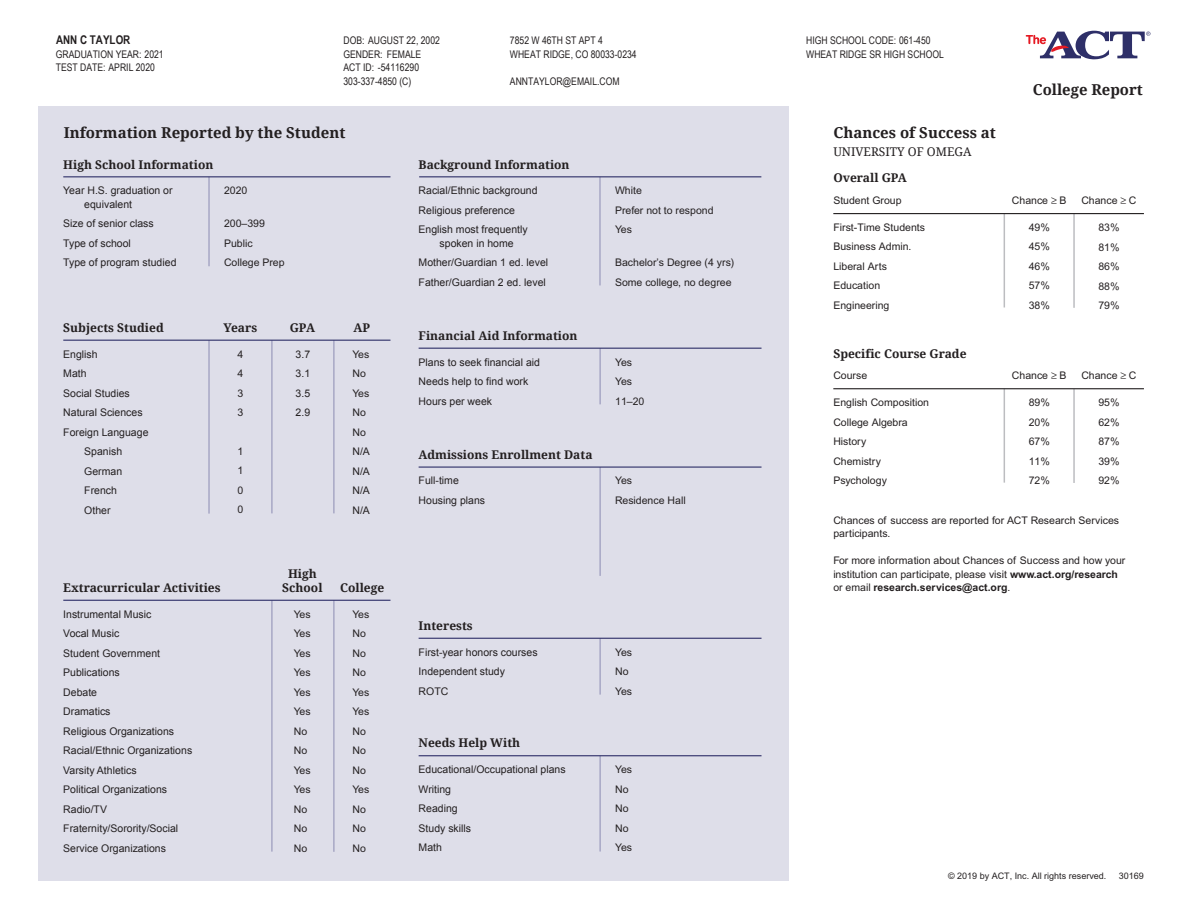
<style>
.page{position:relative;width:1188px;height:918px;background:#fff}
.page>*{position:absolute;margin:0;border:0;box-sizing:border-box;transform-origin:0 0}
.t1{font:700 15px "Droid Serif";color:#231f20}
.t2{font:700 12px "Droid Serif";color:#231f20}
.t3{font:12px "Droid Serif";color:#231f20}
.t4{font:700 12px "Arial Narrow";color:#231f20}
.t5{font:10.5px/19.5px "Arial";color:#231f20}
.t6{font:10.5px/19.5px "Arial MT Std";color:#231f20}
.t7{font:10.5px/13.5px "Arial Narrow";color:#231f20}
.t8{font:9px "Arial MT Std";color:#231f20}
.s1{font-weight:700}
</style>
<div class="page">
<div style="left:38px;top:106px;width:750px;height:775px;background:#dedee9"></div>
<hr style="left:1004px;top:214px;width:1px;height:93px;background:#bcbdc0">
<hr style="left:1073px;top:214px;width:2px;height:94px;background:#bcbdc0">
<hr style="left:833px;top:213px;width:311px;height:1px;background:#231f20">
<hr style="left:1004px;top:389px;width:1px;height:94px;background:#bcbdc0">
<hr style="left:1073px;top:389px;width:2px;height:94px;background:#bcbdc0">
<hr style="left:833px;top:388px;width:311px;height:1px;background:#231f20">
<hr style="left:599px;top:177px;width:2px;height:108px;background:#a7a7c5">
<hr style="left:419px;top:176px;width:342px;height:1px;background:#2e2f68">
<hr style="left:599px;top:348px;width:2px;height:56px;background:#a7a7c5">
<hr style="left:419px;top:348px;width:343px;height:1px;background:#2e2f68">
<hr style="left:599px;top:467px;width:2px;height:109px;background:#a7a7c5">
<hr style="left:419px;top:467px;width:343px;height:1px;background:#2e2f68">
<hr style="left:599px;top:638px;width:2px;height:57px;background:#a7a7c5">
<hr style="left:419px;top:638px;width:343px;height:1px;background:#2e2f68">
<hr style="left:599px;top:756px;width:2px;height:96px;background:#a7a7c5">
<hr style="left:419px;top:755px;width:343px;height:1px;background:#2e2f68">
<hr style="left:271px;top:600px;width:2px;height:252px;background:#a7a7c5">
<hr style="left:333px;top:600px;width:2px;height:252px;background:#a7a7c5">
<hr style="left:63px;top:600px;width:327px;height:1px;background:#2e2f68">
<hr style="left:333px;top:340px;width:2px;height:173px;background:#a7a7c5">
<hr style="left:208px;top:340px;width:2px;height:174px;background:#a7a7c5">
<hr style="left:271px;top:340px;width:2px;height:173px;background:#a7a7c5">
<hr style="left:63px;top:340px;width:327px;height:1px;background:#2e2f68">
<hr style="left:208px;top:177px;width:2px;height:89px;background:#a7a7c5">
<hr style="left:63px;top:176px;width:327px;height:1px;background:#2e2f68">
<svg style="left:1026px;top:31px;width:124px;height:28px"></svg>
<p class="t4" style="left:56px;top:31px;width:76px">ANN C TAYLOR</p>
<p class="t7" style="left:510px;top:33px;width:128px">7852 W 46TH ST APT 4<br>WHEAT RIDGE, CO 80033-0234</p>
<p class="t7" style="left:510px;top:74px;width:111px">ANNTAYLOR@EMAIL.COM</p>
<p class="t7" style="left:343px;top:33px;width:98px">DOB: AUGUST 22, 2002<br>GENDER: FEMALE<br>ACT ID: -54116290</p>
<p class="t7" style="left:56px;top:47px;width:109px">GRADUATION YEAR: 2021<br>TEST DATE: APRIL 2020</p>
<p class="t7" style="left:343px;top:74px;width:69px">303-337-4850 (C)</p>
<p class="t7" style="left:806px;top:33px;width:126px">HIGH SCHOOL CODE: 061-450</p>
<p class="t7" style="left:806px;top:47px;width:139px">WHEAT RIDGE SR HIGH SCHOOL</p>
<h1 class="t1" style="left:1033px;top:79px;width:112px">College Report</h1>
<h1 class="t1" style="left:64px;top:122px;width:283px">Information Reported by the Student</h1>
<h1 class="t1" style="left:833px;top:122px;width:164px">Chances of Success at</h1>
<p class="t2" style="left:419px;top:156px;width:153px">Background Information</p>
<p class="t5" style="left:419px;top:181px;width:121px">Racial/Ethnic background<br>Religious preference<br>English most frequently</p>
<p class="t5" style="left:419px;top:233px;width:131px;text-indent:21px">spoken in home<br>Mother/Guardian 1 ed. level<br>Father/Guardian 2 ed. level</p>
<p class="t3" style="left:833px;top:143px;width:140px">UNIVERSITY OF OMEGA</p>
<p class="t2" style="left:63px;top:156px;width:152px">High School Information</p>
<p class="t2" style="left:833px;top:170px;width:75px">Overall GPA</p>
<p class="t5" style="left:84px;top:184px;width:90px;line-height:13.5px;text-indent:-21px">Year H.S. graduation or equivalent</p>
<p class="t5" style="left:63px;top:214px;width:115px">Size of senior class<br>Type of school<br>Type of program studied</p>
<p class="t6" style="left:224px;top:181px;width:25px">2020</p>
<p class="t6" style="left:224px;top:214px;width:62px">200–399<br>Public<br>College Prep</p>
<p class="t6" style="left:833px;top:218px;width:93px">First-Time Students<br>Business Admin.<br>Liberal Arts<br>Education<br>Engineering</p>
<p class="t6" style="left:615px;top:181px;width:100px">White<br>Prefer not to respond<br>Yes</p>
<p class="t6" style="left:615px;top:253px;width:121px">Bachelor’s Degree (4 yrs)<br>Some college, no degree</p>
<p class="t6" style="left:833px;top:191px;width:70px">Student Group</p>
<p class="t6" style="left:1012px;top:191px;width:56px">Chance ≥ B</p>
<p class="t6" style="left:1081px;top:191px;width:57px">Chance ≥ C</p>
<p class="t6" style="left:1029px;top:218px;width:23px;text-align:justify">49% 45% 46% 57% 38%</p>
<p class="t6" style="left:1098px;top:218px;width:23px;text-align:justify">83% 81% 86% 88% 79%</p>
<p class="t2" style="left:63px;top:319px;width:102px">Subjects Studied</p>
<p class="t2" style="left:224px;top:319px;width:35px">Years</p>
<p class="t2" style="left:290px;top:319px;width:27px">GPA</p>
<p class="t2" style="left:354px;top:319px;width:18px">AP</p>
<p class="t5" style="left:63px;top:344px;width:36px">English</p>
<p class="t5" style="left:63px;top:364px;width:25px">Math</p>
<p class="t5" style="left:63px;top:383px;width:68px">Social Studies</p>
<p class="t5" style="left:63px;top:403px;width:81px">Natural Sciences</p>
<p class="t5" style="left:63px;top:422px;width:87px">Foreign Language</p>
<p class="t5" style="left:84px;top:442px;width:39px">Spanish</p>
<p class="t5" style="left:84px;top:461px;width:39px">German</p>
<p class="t5" style="left:84px;top:481px;width:34px">French</p>
<p class="t5" style="left:84px;top:500px;width:28px">Other</p>
<p class="t5" style="left:296px;top:344px;width:16px;text-align:justify">3.7<br>3.1<br>3.5<br>2.9</p>
<p class="t6" style="left:352px;top:345px;width:18px">Yes<br>No<br>Yes<br>No<br>No</p>
<p class="t6" style="left:238px;top:345px;width:7px;text-align:justify">4<br>4<br>3<br>3</p>
<p class="t6" style="left:238px;top:442px;width:7px;text-align:justify">1<br>1<br>0<br>0</p>
<p class="t5" style="left:352px;top:442px;width:19px;text-align:justify">N/A N/A N/A N/A</p>
<p class="t2" style="left:288px;top:565px;width:30px">High</p>
<p class="t2" style="left:63px;top:579px;width:159px">Extracurricular Activities</p>
<p class="t2" style="left:282px;top:579px;width:42px">School</p>
<p class="t2" style="left:340px;top:579px;width:46px">College</p>
<p class="t5" style="left:63px;top:604px;width:130px">Instrumental Music<br>Vocal Music<br>Student Government<br>Publications<br>Debate<br>Dramatics<br>Religious Organizations<br>Racial/Ethnic Organizations<br>Varsity Athletics<br>Political Organizations<br>Radio/TV<br>Fraternity/Sorority/Social<br>Service Organizations</p>
<p class="t6" style="left:294px;top:605px;width:18px">Yes<br>Yes<br>Yes<br>Yes<br>Yes<br>Yes<br>No<br>No<br>Yes<br>Yes<br>No<br>No<br>No</p>
<p class="t6" style="left:352px;top:605px;width:18px">Yes<br>No<br>No<br>No<br>Yes<br>Yes<br>No<br>No<br>No<br>Yes<br>No<br>No<br>No</p>
<p class="t2" style="left:419px;top:327px;width:160px">Financial Aid Information</p>
<p class="t5" style="left:419px;top:352px;width:123px">Plans to seek financial aid<br>Needs help to find work<br>Hours per week</p>
<p class="t2" style="left:419px;top:446px;width:175px">Admissions Enrollment Data</p>
<p class="t5" style="left:419px;top:471px;width:68px">Full-time<br>Housing plans</p>
<p class="t6" style="left:615px;top:353px;width:31px">Yes<br>Yes<br>11–20</p>
<p class="t6" style="left:615px;top:472px;width:72px">Yes<br>Residence Hall</p>
<p class="t2" style="left:419px;top:617px;width:56px">Interests</p>
<p class="t5" style="left:419px;top:642px;width:121px">First-year honors courses<br>Independent study<br>ROTC</p>
<p class="t2" style="left:419px;top:735px;width:103px">Needs Help With</p>
<p class="t5" style="left:419px;top:760px;width:149px">Educational/Occupational plans<br>Writing<br>Reading<br>Study skills<br>Math</p>
<p class="t6" style="left:615px;top:643px;width:18px">Yes<br>No<br>Yes</p>
<p class="t6" style="left:615px;top:760px;width:18px">Yes<br>No<br>No<br>No<br>Yes</p>
<p class="t2" style="left:833px;top:345px;width:135px">Specific Course Grade</p>
<p class="t6" style="left:833px;top:366px;width:35px">Course</p>
<p class="t6" style="left:833px;top:393px;width:97px">English Composition<br>College Algebra<br>History<br>Chemistry<br>Psychology</p>
<p class="t6" style="left:1012px;top:366px;width:56px">Chance ≥ B</p>
<p class="t6" style="left:1081px;top:366px;width:57px">Chance ≥ C</p>
<p class="t6" style="left:1029px;top:393px;width:23px;text-align:justify">89% 20% 67% 11% 72%</p>
<p class="t6" style="left:1098px;top:393px;width:23px;text-align:justify">95% 62% 87% 39% 92%</p>
<p class="t6" style="left:833px;top:514px;width:287px;line-height:13.5px">Chances of success are reported for ACT Research Services participants.</p>
<p class="t6" style="left:833px;top:554px;width:294px;line-height:13.5px">For more information about Chances of Success and how your institution can participate, please visit <span class="s1">www.act.org/research </span>or email <span class="s1">research.services@act.org</span>.</p>
<p class="t8" style="left:948px;top:871px;width:160px">© 2019 by ACT, Inc. All rights reserved.</p>
<p class="t8" style="left:1119px;top:871px;width:27px">30169</p>
<p class="t8" style="left:1134px;top:871px;width:12px">38</p>
</div>
